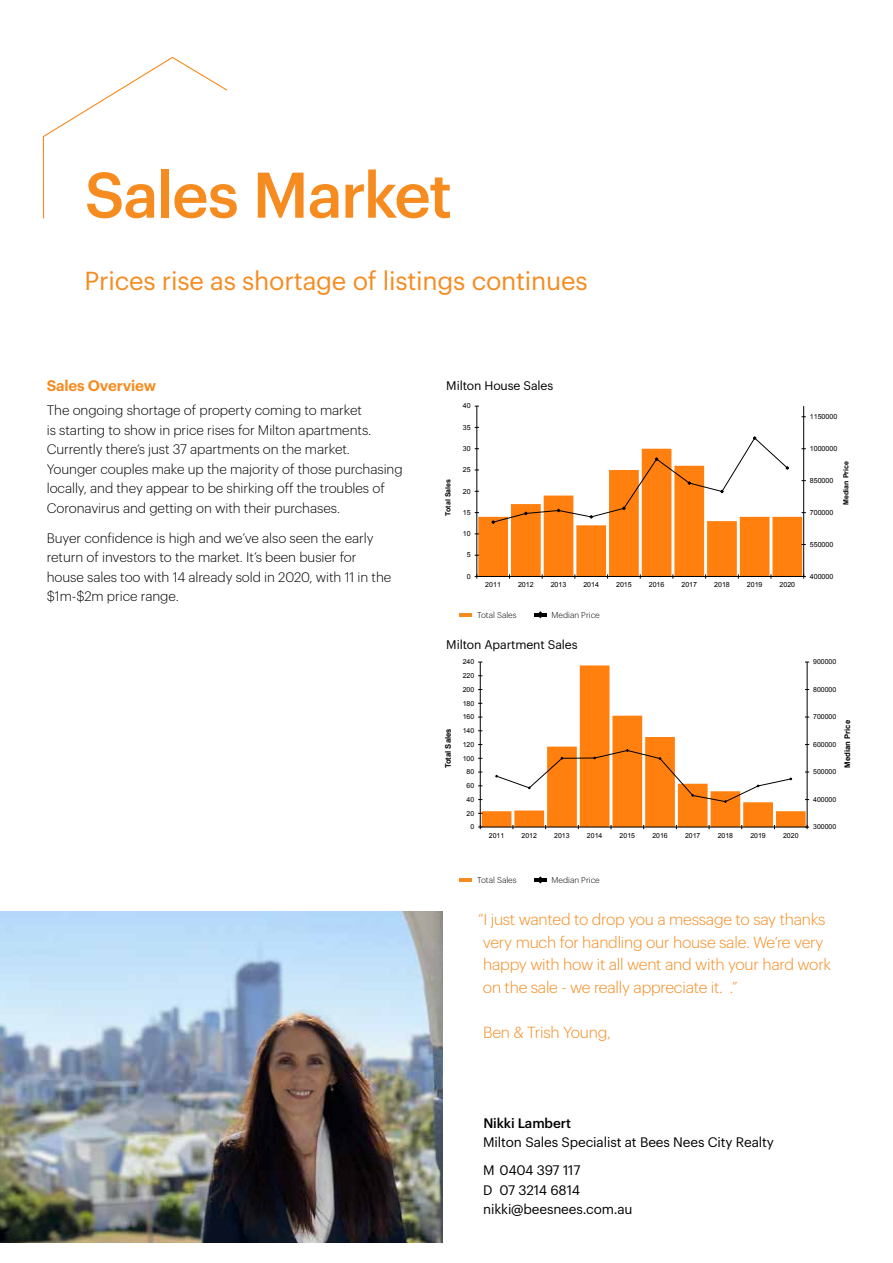
<style>
.page{position:relative;width:893px;height:1263px;background:#fff}
.page>*{position:absolute;margin:0;border:0;box-sizing:border-box;transform-origin:0 0}
.t1{font:500 63px "Graphik";letter-spacing:-.025em;color:#f68b1f}
.t2{font:25.5px "Graphik";letter-spacing:-.01em;color:#f68b1f}
.t3{font:300 15.75px/22.5px "Graphik";letter-spacing:-.015em;color:#f68b1f}
.t4{font:600 15px "Graphik";letter-spacing:-.01em;color:#f68b1f}
.t5{font:300 13.5px/19.5px "Graphik";letter-spacing:-.005em;color:#000}
.t6{font:13.5px/28px "Graphik";letter-spacing:-.01em;color:#000}
.t7{font:500 13.5px "Graphik";letter-spacing:-.01em;color:#000}
.t8{font:12.3px "Graphik";letter-spacing:-.01em;color:#000}
.t9{font:300 8.25px "Graphik";color:#000}
.t10{font:700 7.8px "Arial";color:#000}
.t11{font:7.05px "Arial";color:#000}
.t12{font:700 7.05px "Arial";color:#000}
.t13{font:6.9px "Arial";color:#000}
</style>
<div class="page">
<hr style="left:803px;top:406px;width:1px;height:170px;background:#000">
<hr style="left:477px;top:406px;width:1px;height:170px;background:#000">
<svg style="left:475px;top:436px;width:331px;height:143px"></svg>
<svg style="left:482px;top:665px;width:324px;height:162px"></svg>
<hr style="left:807px;top:662px;width:1px;height:165px;background:#000">
<hr style="left:480px;top:662px;width:1px;height:165px;background:#000">
<hr style="left:480px;top:827px;width:327px;height:1px;background:#000">
<svg style="left:478px;top:825px;width:4px;height:4px"></svg>
<svg style="left:805px;top:825px;width:4px;height:4px"></svg>
<svg style="left:495px;top:749px;width:297px;height:54px"></svg>
<svg style="left:42px;top:56px;width:186px;height:163px"></svg>
<hr style="left:459px;top:613px;width:13px;height:4px;background:#f68b1f">
<hr style="left:534px;top:613px;width:13px;height:4px;background:#000">
<hr style="left:459px;top:878px;width:13px;height:4px;background:#f68b1f">
<svg style="left:534px;top:876px;width:13px;height:7px"></svg>
<img style="left:0;top:911px;width:442px;height:332px">
<h1 class="t1" style="left:85px;top:147px;width:369px">Sales Market</h1>
<h2 class="t2" style="left:85px;top:262px;width:504px">Prices rise as shortage of listings continues</h2>
<p class="t4" style="left:47px;top:375px;width:111px">Sales Overview</p>
<p class="t5" style="left:47px;top:399px;width:357px">The ongoing shortage of property coming to market<br>is starting to show in price rises for Milton apartments.<br>Currently there’s just 37 apartments on the market.<br>Younger couples make up the majority of those purchasing locally, and they appear to be shirking off the troubles of Coronavirus and getting on with their purchases.</p>
<p class="t5" style="left:47px;top:527px;width:346px">Buyer confidence is high and we’ve also seen the early return of investors to the market. It’s been busier for house sales too with 14 already sold in 2020, with 11 in the $1m-$2m price range.</p>
<p class="t8" style="left:446px;top:377px;width:108px">Milton House Sales</p>
<p class="t11" style="left:463px;top:401px;width:9px">40</p>
<p class="t11" style="left:463px;top:423px;width:9px">35</p>
<p class="t11" style="left:463px;top:444px;width:9px">30</p>
<p class="t12" style="left:443px;top:516px;width:38px;rotate:-90deg">Total Sales</p>
<p class="t11" style="left:463px;top:465px;width:9px">25</p>
<p class="t11" style="left:463px;top:486px;width:9px">20</p>
<p class="t11" style="left:463px;top:508px;width:9px">15</p>
<p class="t11" style="left:463px;top:529px;width:9px">10</p>
<p class="t11" style="left:467px;top:550px;width:5px">5</p>
<p class="t11" style="left:467px;top:572px;width:5px">0</p>
<p class="t11" style="left:485px;top:580px;width:17px">2011</p>
<p class="t11" style="left:518px;top:580px;width:17px">2012</p>
<p class="t11" style="left:551px;top:580px;width:17px">2013</p>
<p class="t11" style="left:583px;top:580px;width:17px">2014</p>
<p class="t11" style="left:616px;top:580px;width:17px">2015</p>
<p class="t11" style="left:649px;top:580px;width:17px">2016</p>
<p class="t11" style="left:681px;top:580px;width:17px">2017</p>
<p class="t11" style="left:714px;top:580px;width:17px">2018</p>
<p class="t11" style="left:747px;top:580px;width:17px">2019</p>
<p class="t11" style="left:779px;top:580px;width:17px">2020</p>
<p class="t9" style="left:477px;top:609px;width:41px">Total Sales</p>
<p class="t9" style="left:552px;top:609px;width:50px">Median Price</p>
<p class="t8" style="left:446px;top:635px;width:133px">Milton Apartment Sales</p>
<p class="t13" style="left:463px;top:657px;width:13px">240</p>
<p class="t13" style="left:463px;top:671px;width:13px">220</p>
<p class="t13" style="left:463px;top:685px;width:13px">200</p>
<p class="t13" style="left:463px;top:698px;width:13px">180</p>
<p class="t11" style="left:810px;top:412px;width:29px">1150000</p>
<p class="t11" style="left:810px;top:444px;width:29px">1000000</p>
<p class="t11" style="left:810px;top:476px;width:25px">850000</p>
<p class="t11" style="left:810px;top:508px;width:25px">700000</p>
<p class="t12" style="left:841px;top:505px;width:45px;rotate:-90deg">Median Price</p>
<p class="t11" style="left:810px;top:540px;width:25px">550000</p>
<p class="t11" style="left:810px;top:572px;width:25px">400000</p>
<p class="t13" style="left:813px;top:657px;width:25px">900000</p>
<p class="t13" style="left:813px;top:685px;width:25px">800000</p>
<p class="t13" style="left:463px;top:712px;width:13px">160</p>
<p class="t13" style="left:813px;top:712px;width:25px">700000</p>
<p class="t10" style="left:443px;top:768px;width:42px;rotate:-90deg">Total Sales</p>
<p class="t10" style="left:842px;top:768px;width:49px;rotate:-90deg">Median Price</p>
<p class="t13" style="left:463px;top:726px;width:13px">140</p>
<p class="t13" style="left:463px;top:740px;width:13px">120</p>
<p class="t13" style="left:813px;top:740px;width:25px">600000</p>
<p class="t13" style="left:463px;top:753px;width:13px">100</p>
<p class="t13" style="left:467px;top:767px;width:9px">80</p>
<p class="t13" style="left:813px;top:767px;width:25px">500000</p>
<p class="t13" style="left:467px;top:781px;width:9px">60</p>
<p class="t13" style="left:467px;top:795px;width:9px">40</p>
<p class="t13" style="left:467px;top:809px;width:9px">20</p>
<p class="t13" style="left:470px;top:822px;width:5px">0</p>
<p class="t13" style="left:489px;top:831px;width:17px">2011</p>
<p class="t13" style="left:522px;top:831px;width:17px">2012</p>
<p class="t13" style="left:554px;top:831px;width:17px">2013</p>
<p class="t13" style="left:587px;top:831px;width:17px">2014</p>
<p class="t13" style="left:620px;top:831px;width:17px">2015</p>
<p class="t13" style="left:652px;top:831px;width:17px">2016</p>
<p class="t13" style="left:685px;top:831px;width:17px">2017</p>
<p class="t13" style="left:718px;top:831px;width:17px">2018</p>
<p class="t13" style="left:750px;top:831px;width:17px">2019</p>
<p class="t13" style="left:783px;top:831px;width:17px">2020</p>
<p class="t13" style="left:813px;top:795px;width:25px">400000</p>
<p class="t13" style="left:813px;top:822px;width:25px">300000</p>
<p class="t9" style="left:477px;top:874px;width:41px">Total Sales</p>
<p class="t9" style="left:552px;top:874px;width:50px">Median Price</p>
<p class="t3" style="left:483px;top:907px;width:350px;text-indent:-5px">“I just wanted to drop you a message to say thanks very much for handling our house sale. We’re very happy with how it all went and with your hard work on the sale - we really appreciate it. .”</p>
<p class="t3" style="left:483px;top:1020px;width:129px">Ben &amp; Trish Young,</p>
<p class="t7" style="left:483px;top:1112px;width:89px">Nikki Lambert</p>
<p class="t6" style="left:483px;top:1127px;width:292px">Milton Sales Specialist at Bees Nees City Realty<br>M 0404 397 117</p>
<p class="t6" style="left:483px;top:1179px;width:151px;line-height:19.5px">D 07 3214 6814 nikki@beesnees.com.au</p>
</div>
